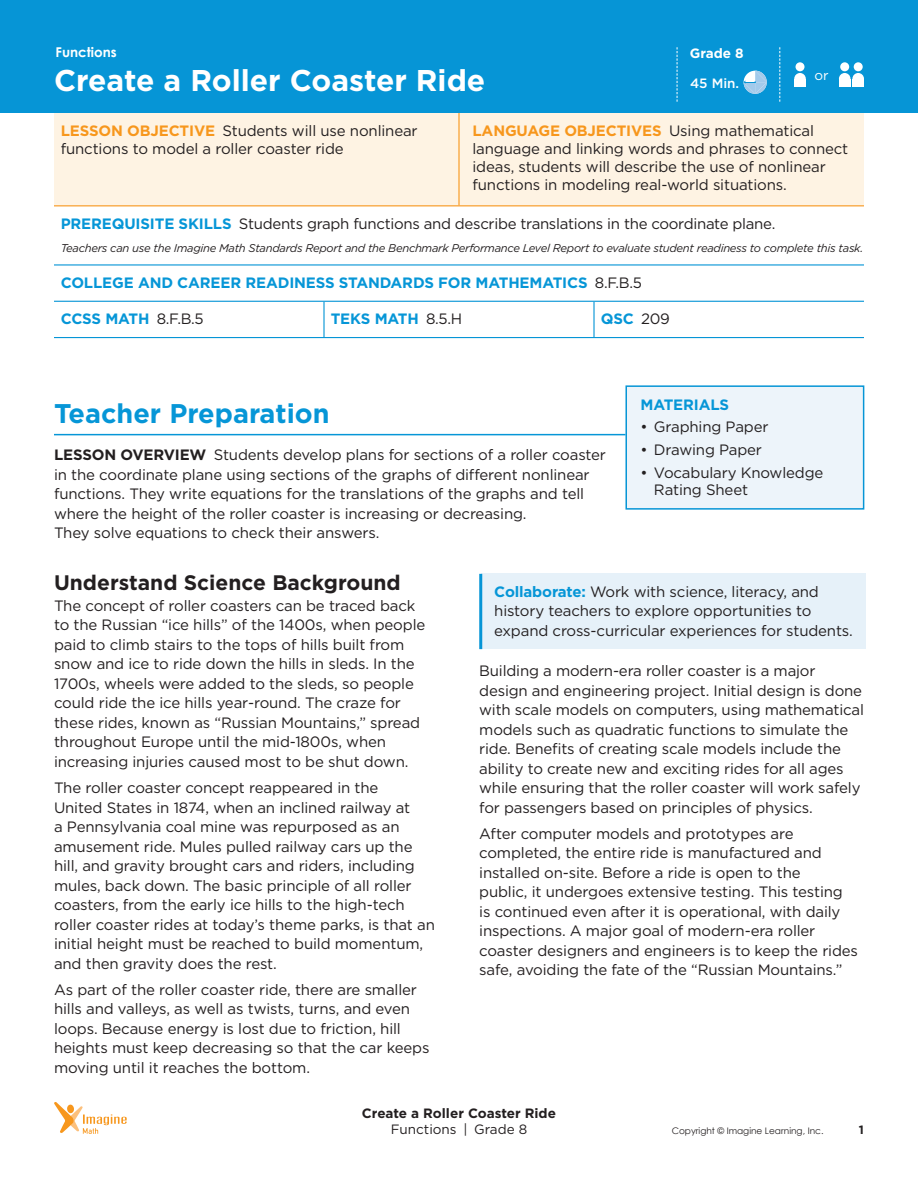
<style>
.page{position:relative;width:918px;height:1188px;background:#fff}
.page>*{position:absolute;margin:0;border:0;box-sizing:border-box;transform-origin:0 0}
.Lesson_Title_20pt{font:700 30px "Gotham";color:#fff}
.Lesson_Title_Span__b{font:700 27px "Gotham";color:#0696d7}
.HD_B{font:700 21px "Gotham";color:#231f20}
.Body{font:15px/19.5px "Gotham";letter-spacing:-.01em;color:#231f20}
.Lesson_Overview{font:15px/19.5px "Gotham";letter-spacing:-.01em;color:#231f20}
.Run-In_Overview__ora{font:15px/18px "Gotham";letter-spacing:-.01em;color:#231f20}
.Teacher_Tip_Blue{font:15px/19.5px "Gotham";letter-spacing:-.01em;color:#231f20}
.Run-in_Overview__blu{font:700 15px "Gotham";letter-spacing:-.01em;color:#0696d7}
.Run-in_Overview__blu-2{font:15px "Gotham";letter-spacing:-.02em;color:#231f20}
.HD_Materials{font:700 15px "Gotham";letter-spacing:-.01em;color:#0696d7}
.t1{font:700 13.5px "Gotham";color:#231f20}
.t2{font:13.5px "Gotham";color:#231f20}
.Curriculum_Area{font:700 13.5px "Century Gothic";color:#fff}
.t3{font:700 13.5px "Gotham";color:#fff}
.t4{font:500 13.5px "Gotham";color:#fff}
.t5{font:13.5px "Gotham";color:#fff}
.t6{font:700 12px "Gotham";color:#231f20}
.Footer_Prequisite{font:italic 11.25px "Gotham";letter-spacing:-.025em;color:#231f20}
.t7{font:9px "Century Gothic";color:#231f20}
.s1{font-weight:700;color:#f7971d}
.s2{font-weight:700;color:#0696d7}
.s3{font-weight:400;color:#231f20}
.s4{font-weight:700}
</style>
<div class="page">
<svg style="left:54px;top:1102px;width:73px;height:32px"></svg>
<div style="left:54px;top:113px;width:810px;height:92px;background:#fef3e3"></div>
<hr style="left:54px;top:337px;width:270px;height:1px;background:#0695d6">
<hr style="left:323px;top:302px;width:2px;height:35px;background:#0695d6">
<hr style="left:324px;top:337px;width:135px;height:1px;background:#0695d6">
<hr style="left:459px;top:337px;width:135px;height:1px;background:#0695d6">
<hr style="left:593px;top:302px;width:2px;height:35px;background:#0695d6">
<hr style="left:594px;top:337px;width:270px;height:1px;background:#0695d6">
<hr style="left:54px;top:301px;width:270px;height:1px;background:#0695d6">
<hr style="left:324px;top:301px;width:135px;height:1px;background:#0695d6">
<hr style="left:459px;top:301px;width:135px;height:1px;background:#0695d6">
<hr style="left:594px;top:301px;width:270px;height:1px;background:#0695d6">
<hr style="left:54px;top:264px;width:270px;height:2px;background:#0695d6">
<hr style="left:324px;top:264px;width:135px;height:2px;background:#0695d6">
<hr style="left:459px;top:264px;width:135px;height:2px;background:#0695d6">
<hr style="left:594px;top:264px;width:270px;height:2px;background:#0695d6">
<hr style="left:54px;top:205px;width:270px;height:1px;background:#f7971d">
<hr style="left:324px;top:205px;width:135px;height:1px;background:#f7971d">
<hr style="left:459px;top:205px;width:135px;height:1px;background:#f7971d">
<hr style="left:594px;top:205px;width:270px;height:1px;background:#f7971d">
<hr style="left:458px;top:113px;width:2px;height:92px;background:#f7971d">
<hr style="left:54px;top:434px;width:571px;height:1px;background:#0696d7">
<div style="left:481px;top:574px;width:385px;height:75px;background:#e6f1f9"></div>
<hr style="left:479px;top:574px;width:3px;height:75px;background:#0695d6">
<div style="left:626px;top:386px;width:238px;height:123px;background:#edf4fa"></div>
<div style="left:625px;top:385px;width:239px;height:125px;border:2px solid #0695d6"></div>
<div style="left:0;top:0;width:918px;height:113px;background:#0695d6"></div>
<svg style="left:677px;top:47px;width:1px;height:55px"></svg>
<svg style="left:779px;top:47px;width:1px;height:55px"></svg>
<div style="left:794px;top:73px;width:12px;height:12px;background:#fff;border-radius:50%"></div>
<div style="left:796px;top:62px;width:9px;height:9px;background:#fff;border-radius:50%"></div>
<div style="left:794px;top:79px;width:12px;height:8px;background:#fff"></div>
<div style="left:852px;top:73px;width:12px;height:12px;background:#fff;border-radius:50%"></div>
<div style="left:854px;top:62px;width:9px;height:9px;background:#fff;border-radius:50%"></div>
<div style="left:852px;top:79px;width:12px;height:8px;background:#fff"></div>
<div style="left:839px;top:73px;width:12px;height:12px;background:#fff;border-radius:50%"></div>
<div style="left:840px;top:62px;width:9px;height:9px;background:#fff;border-radius:50%"></div>
<div style="left:839px;top:79px;width:11px;height:8px;background:#fff"></div>
<svg style="left:744px;top:71px;width:23px;height:23px"></svg>
<p class="Curriculum_Area" style="left:56px;top:42px;width:63px">Functions</p>
<p class="t3" style="left:690px;top:44px;width:55px">Grade 8</p>
<p class="Lesson_Title_20pt" style="left:54px;top:61px;width:433px">Create a Roller Coaster Ride</p>
<p class="t4" style="left:690px;top:74px;width:51px">45 Min.</p>
<p class="t5" style="left:815px;top:66px;width:16px">or</p>
<p class="Run-In_Overview__ora" style="left:61px;top:121px;width:358px"><span class="s1">LESSON OBJECTIVE</span> Students will use nonlinear functions to model a roller coaster ride</p>
<p class="Run-In_Overview__ora" style="left:472px;top:121px;width:377px"><span class="s1">LANGUAGE OBJECTIVES</span> Using mathematical language and linking words and phrases to connect ideas, students will describe the use of nonlinear functions in modeling real-world situations.</p>
<p class="Run-in_Overview__blu-2" style="left:61px;top:214px;width:716px"><span class="s2">PREREQUISITE SKILLS</span> Students graph functions and describe translations in the coordinate plane.</p>
<p class="Footer_Prequisite" style="left:61px;top:241px;width:804px">Teachers can use the Imagine Math Standards Report and the Benchmark Performance Level Report to evaluate student readiness to complete this task.</p>
<p class="Run-in_Overview__blu" style="left:61px;top:273px;width:583px">COLLEGE AND CAREER READINESS STANDARDS FOR MATHEMATICS <span class="s3">8.F.B.5</span></p>
<p class="Run-in_Overview__blu" style="left:61px;top:309px;width:145px">CCSS MATH <span class="s3">8.F.B.5</span></p>
<p class="Run-in_Overview__blu" style="left:331px;top:309px;width:133px">TEKS MATH <span class="s3">8.5.H</span></p>
<p class="Run-in_Overview__blu" style="left:601px;top:309px;width:71px">QSC <span class="s3">209</span></p>
<p class="HD_Materials" style="left:640px;top:395px;width:90px">MATERIALS</p>
<p class="Body" style="left:640px;top:417px;width:130px">• Graphing Paper</p>
<p class="Body" style="left:640px;top:440px;width:123px">• Drawing Paper</p>
<p class="Body" style="left:654px;top:464px;width:171px;line-height:16.5px;text-indent:-14px">• Vocabulary Knowledge<br>Rating Sheet</p>
<p class="Lesson_Title_Span__b" style="left:54px;top:396px;width:277px">Teacher Preparation</p>
<p class="Lesson_Overview" style="left:54px;top:445px;width:554px"><span class="s4">LESSON OVERVIEW</span> Students develop plans for sections of a roller coaster in the coordinate plane using sections of the graphs of different nonlinear functions. They write equations for the translations of the graphs and tell where the height of the roller coaster is increasing or decreasing.<br>They solve equations to check their answers.</p>
<p class="HD_B" style="left:54px;top:569px;width:348px">Understand Science Background</p>
<p class="Body" style="left:54px;top:596px;width:373px">The concept of roller coasters can be traced back to the Russian “ice hills” of the 1400s, when people paid to climb stairs to the tops of hills built from snow and ice to ride down the hills in sleds. In the 1700s, wheels were added to the sleds, so people could ride the ice hills year-round. The craze for these rides, known as “Russian Mountains,” spread throughout Europe until the mid-1800s, when increasing injuries caused most to be shut down.</p>
<p class="Body" style="left:54px;top:778px;width:383px">The roller coaster concept reappeared in the<br>United States in 1874, when an inclined railway at<br>a Pennsylvania coal mine was repurposed as an amusement ride. Mules pulled railway cars up the hill, and gravity brought cars and riders, including mules, back down. The basic principle of all roller coasters, from the early ice hills to the high-tech roller coaster rides at today’s theme parks, is that an initial height must be reached to build momentum, and then gravity does the rest.</p>
<p class="Body" style="left:54px;top:980px;width:377px">As part of the roller coaster ride, there are smaller hills and valleys, as well as twists, turns, and even loops. Because energy is lost due to friction, hill heights must keep decreasing so that the car keeps moving until it reaches the bottom.</p>
<p class="Teacher_Tip_Blue" style="left:494px;top:581px;width:360px"><span class="s2">Collaborate:</span> Work with science, literacy, and history teachers to explore opportunities to expand cross-curricular experiences for students.</p>
<p class="Body" style="left:479px;top:661px;width:386px">Building a modern-era roller coaster is a major design and engineering project. Initial design is done with scale models on computers, using mathematical models such as quadratic functions to simulate the ride. Benefits of creating scale models include the ability to create new and exciting rides for all ages while ensuring that the roller coaster will work safely for passengers based on principles of physics.</p>
<p class="Body" style="left:479px;top:824px;width:380px">After computer models and prototypes are completed, the entire ride is manufactured and installed on-site. Before a ride is open to the<br>public, it undergoes extensive testing. This testing<br>is continued even after it is operational, with daily inspections. A major goal of modern-era roller coaster designers and engineers is to keep the rides safe, avoiding the fate of the “Russian Mountains.”</p>
<p class="t1" style="left:362px;top:1104px;width:196px">Create a Roller Coaster Ride</p>
<p class="t2" style="left:391px;top:1121px;width:138px">Functions | Grade 8</p>
<p class="t7" style="left:672px;top:1124px;width:153px">Copyright © Imagine Learning, Inc.</p>
<p class="t6" style="left:859px;top:1122px;width:7px">1</p>
</div>
